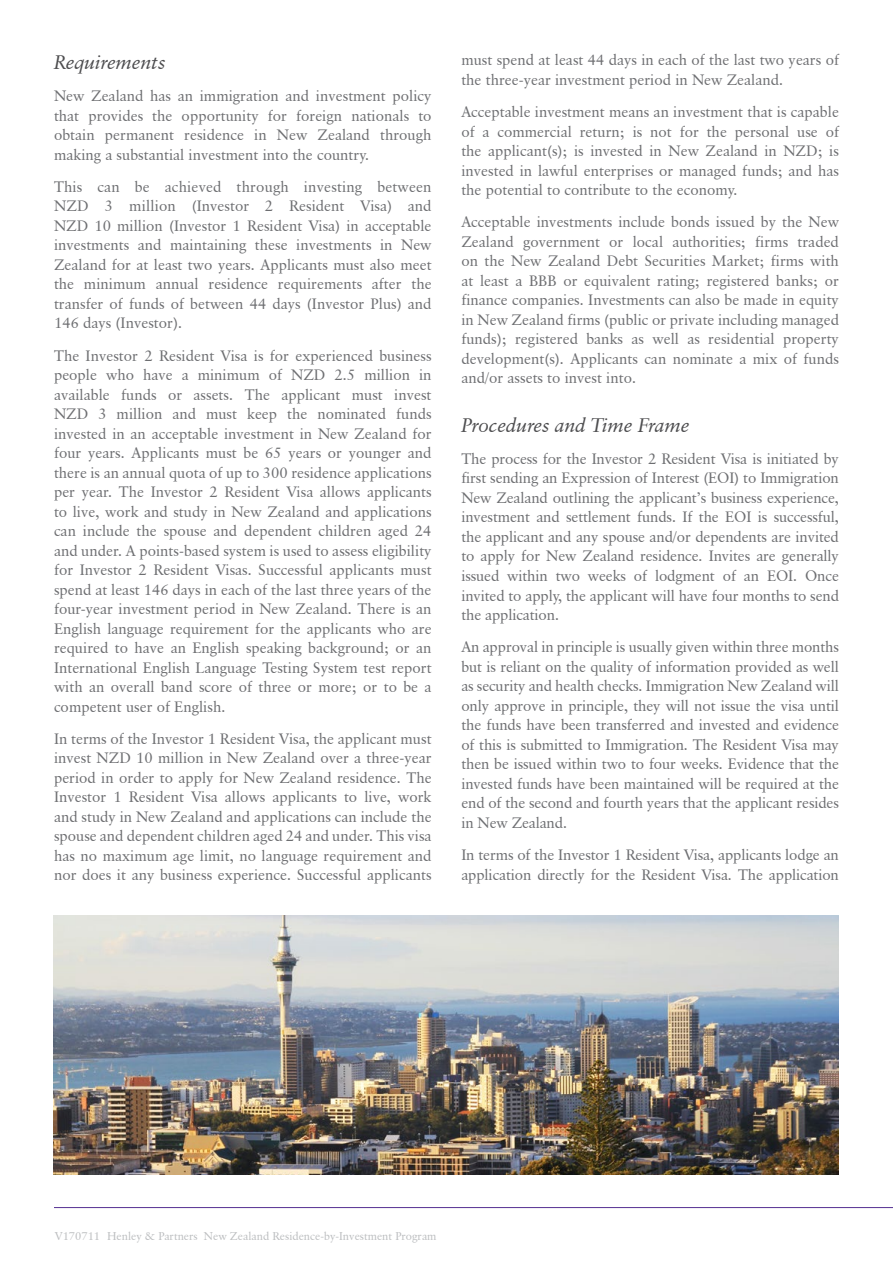
<style>
.page{position:relative;width:893px;height:1263px;background:#fff}
.page>*{position:absolute;margin:0;border:0;box-sizing:border-box;transform-origin:0 0}
.t1{font:italic 19.5px "Classical Garamond BT";color:#4d4d4f}
.t2{font:15px/19.5px "Classical Garamond BT";color:#6d6e71;text-align:justify}
.t3{font:11.25px "Classical Garamond BT";color:#bcbec0}
</style>
<div class="page">
<img style="left:53px;top:915px;width:785px;height:259px">
<hr style="left:54px;top:1207px;width:839px;height:1px;background:#543092">
<h1 class="t1" style="left:54px;top:50px;width:113px">Requirements</h1>
<p class="t2" style="left:54px;top:86px;width:379px">New Zealand has an immigration and investment policy that provides the opportunity for foreign nationals to obtain permanent residence in New Zealand through making a substantial investment into the country.</p>
<p class="t2" style="left:54px;top:177px;width:379px">This can be achieved through investing between NZD 3 million (Investor 2 Resident Visa) and NZD 10 million (Investor 1 Resident Visa) in acceptable investments and maintaining these investments in New Zealand for at least two years. Applicants must also meet the minimum annual residence requirements after the transfer of funds of between 44 days (Investor Plus) and 146 days (Investor).</p>
<p class="t2" style="left:54px;top:345px;width:379px">The Investor 2 Resident Visa is for experienced business people who have a minimum of NZD 2.5 million in available funds or assets. The applicant must invest NZD 3 million and must keep the nominated funds invested in an acceptable investment in New Zealand for four years. Applicants must be 65 years or younger and there is an annual quota of up to 300 residence applications per year. The Investor 2 Resident Visa allows applicants to live, work and study in New Zealand and applications can include the spouse and dependent children aged 24 and under. A points-based system is used to assess eligibility for Investor 2 Resident Visas. Successful applicants must spend at least 146 days in each of the last three years of the four-year investment period in New Zealand. There is an English language requirement for the applicants who are required to have an English speaking background; or an International English Language Testing System test report with an overall band score of three or more; or to be a competent user of English.</p>
<p class="t2" style="left:54px;top:729px;width:379px">In terms of the Investor 1 Resident Visa, the applicant must invest NZD 10 million in New Zealand over a three-year period in order to apply for New Zealand residence. The Investor 1 Resident Visa allows applicants to live, work and study in New Zealand and applications can include the spouse and dependent children aged 24 and under. This visa has no maximum age limit, no language requirement and nor does it any business experience. Successful applicants</p>
<p class="t2" style="left:461px;top:50px;width:379px">must spend at least 44 days in each of the last two years of the three-year investment period in New Zealand.</p>
<p class="t2" style="left:461px;top:102px;width:379px">Acceptable investment means an investment that is capable of a commercial return; is not for the personal use of the applicant(s); is invested in New Zealand in NZD; is invested in lawful enterprises or managed funds; and has the potential to contribute to the economy.</p>
<p class="t2" style="left:461px;top:212px;width:379px">Acceptable investments include bonds issued by the New Zealand government or local authorities; firms traded on the New Zealand Debt Securities Market; firms with at least a BBB or equivalent rating; registered banks; or finance companies. Investments can also be made in equity in New Zealand firms (public or private including managed funds); registered banks as well as residential property development(s). Applicants can nominate a mix of funds and/or assets to invest into.</p>
<h1 class="t1" style="left:461px;top:413px;width:230px">Procedures and Time Frame</h1>
<p class="t2" style="left:461px;top:449px;width:379px">The process for the Investor 2 Resident Visa is initiated by first sending an Expression of Interest (EOI) to Immigration New Zealand outlining the applicant’s business experience, investment and settlement funds. If the EOI is successful, the applicant and any spouse and/or dependents are invited to apply for New Zealand residence. Invites are generally issued within two weeks of lodgment of an EOI. Once invited to apply, the applicant will have four months to send the application.</p>
<p class="t2" style="left:461px;top:637px;width:379px">An approval in principle is usually given within three months but is reliant on the quality of information provided as well as security and health checks. Immigration New Zealand will only approve in principle, they will not issue the visa until the funds have been transferred and invested and evidence of this is submitted to Immigration. The Resident Visa may then be issued within two to four weeks. Evidence that the invested funds have been maintained will be required at the end of the second and fourth years that the applicant resides in New Zealand.</p>
<p class="t2" style="left:461px;top:845px;width:379px">In terms of the Investor 1 Resident Visa, applicants lodge an application directly for the Resident Visa. The application</p>
<p class="t3" style="left:55px;top:1229px;width:47px">V170711</p>
<p class="t3" style="left:107px;top:1229px;width:331px">Henley &amp; Partners New Zealand Residence-by-Investment Program</p>
</div>
